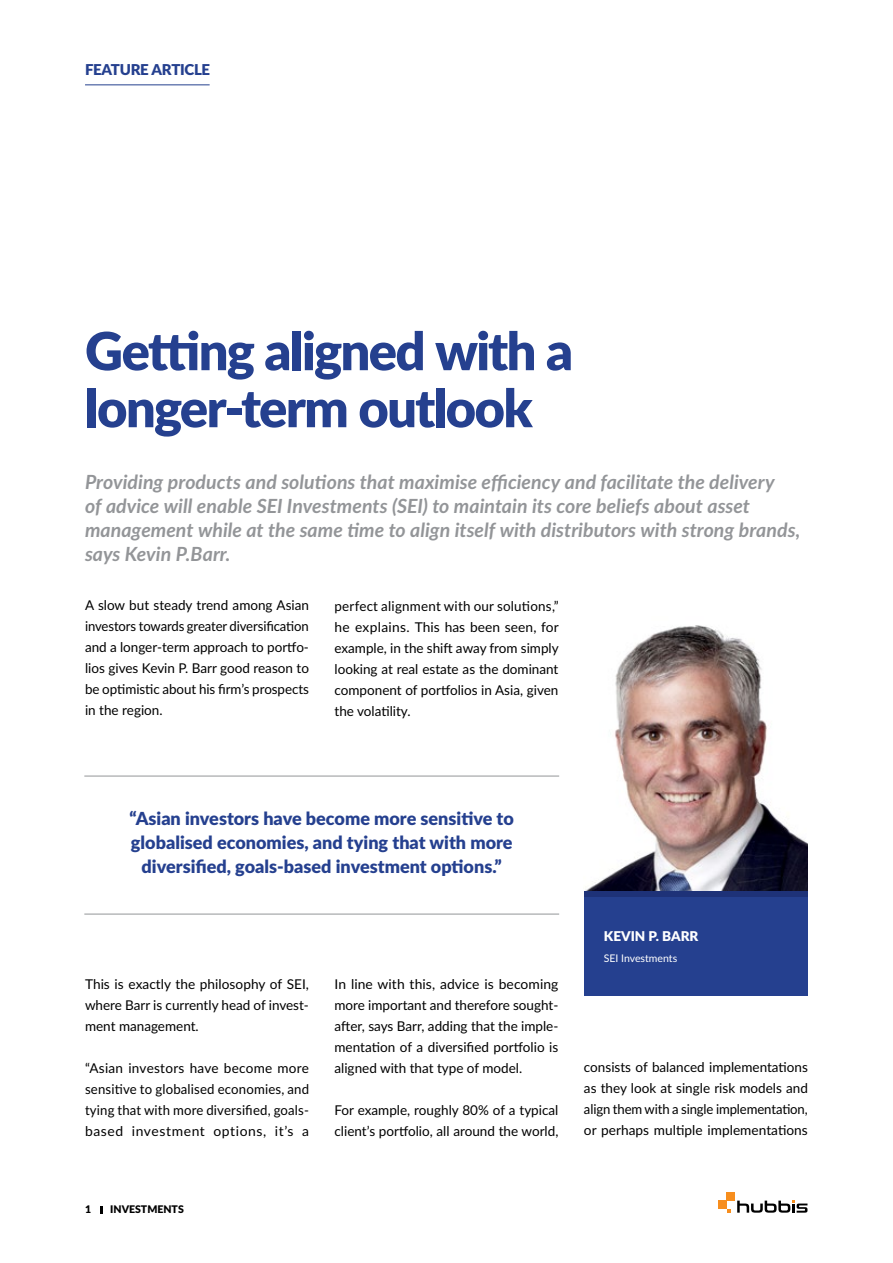
<style>
.page{position:relative;width:893px;height:1263px;background:#fff}
.page>*{position:absolute;margin:0;border:0;box-sizing:border-box;transform-origin:0 0}
.t1{font:900 52.5px/57px "Lato";letter-spacing:-.03em;color:#25408f}
.t2{font:italic 700 19.5px/24px "Lato";letter-spacing:.005em;color:#939598}
.t3{font:900 18px/24px "Lato";color:#25408f;text-align:center}
.t4{font:900 15px "Lato";letter-spacing:-.025em;color:#25408f}
.t5{font:13.5px/21px "Lato";color:#000;text-align:justify}
.t6{font:900 13.5px "Lato";color:#fff}
.t7{font:10.5px "Lato";color:#fff}
.t8{font:900 10.5px "Lato";color:#000}
</style>
<div class="page">
<hr style="left:85px;top:84px;width:125px;height:1px;background:#25408f">
<svg style="left:101px;top:1206px;width:2px;height:7px"></svg>
<div style="left:584px;top:890px;width:224px;height:106px;background:#25408f"></div>
<div style="left:584px;top:890px;width:224px;height:7px;background:#1e3278"></div>
<svg style="left:737px;top:1200px;width:70px;height:13px"></svg>
<div style="left:727px;top:1192px;width:8px;height:8px;background:#f78e1e"></div>
<div style="left:718px;top:1200px;width:9px;height:9px;background:#f78e1e"></div>
<img style="left:586px;top:625px;width:222px;height:265px">
<hr style="left:84px;top:776px;width:475px;height:1px;background:#939598">
<hr style="left:84px;top:914px;width:475px;height:1px;background:#939598">
<p class="t4" style="left:85px;top:58px;width:126px">FEATURE ARTICLE</p>
<h1 class="t1" style="left:85px;top:320px;width:490px">Getting aligned with a longer-term outlook</h1>
<p class="t2" style="left:85px;top:469px;width:717px">Providing products and solutions that maximise efficiency and facilitate the delivery<br>of advice will enable SEI Investments (SEI) to maintain its core beliefs about asset management while at the same time to align itself with distributors with strong brands, says Kevin P.Barr.</p>
<p class="t5" style="left:85px;top:594px;width:225px">A slow but steady trend among Asian investors towards greater diversification and a longer-term approach to portfo&shy;lios gives Kevin P. Barr good reason to be optimistic about his firm’s prospects in the region.</p>
<p class="t5" style="left:334px;top:595px;width:226px">perfect alignment with our solutions,” he explains. This has been seen, for example, in the shift away from simply looking at real estate as the dominant component of portfolios in Asia, given the volatility.</p>
<h3 class="t3" style="left:130px;top:806px;width:386px">“Asian investors have become more sensitive to globalised economies, and tying that with more diversified, goals-based investment options.”</h3>
<p class="t5" style="left:85px;top:973px;width:226px">This is exactly the philosophy of SEI, where Barr is currently head of invest&shy;ment management.</p>
<p class="t5" style="left:85px;top:1057px;width:226px">“Asian investors have become more sensitive to globalised economies, and tying that with more diversified, goals&shy;based investment options, it’s a</p>
<p class="t5" style="left:334px;top:973px;width:225px">In line with this, advice is becoming more important and therefore sought&shy;after, says Barr, adding that the imple&shy;mentation of a diversified portfolio is aligned with that type of model.</p>
<p class="t5" style="left:334px;top:1099px;width:225px">For example, roughly 80% of a typical client’s portfolio, all around the world,</p>
<p class="t6" style="left:604px;top:926px;width:96px">KEVIN P. BARR</p>
<p class="t7" style="left:604px;top:951px;width:75px">SEI Investments</p>
<p class="t5" style="left:584px;top:1056px;width:225px">consists of balanced implementations as they look at single risk models and align them with a single implementation, or perhaps multiple implementations</p>
<p class="t8" style="left:85px;top:1201px;width:8px">1</p>
<p class="t8" style="left:110px;top:1201px;width:75px">INVESTMENTS</p>
</div>
